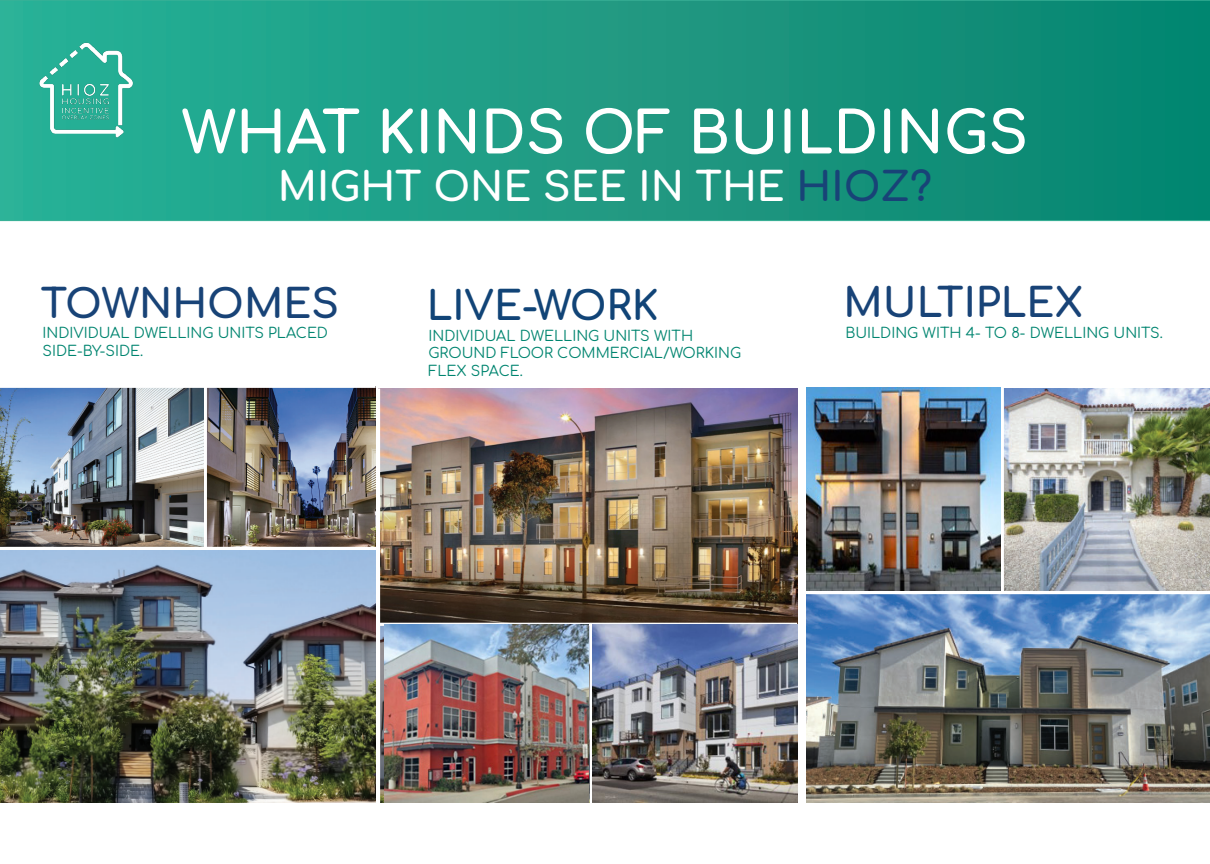
<style>
.page{position:relative;width:1210px;height:864px;background:#fff}
.page>*{position:absolute;margin:0;border:0;box-sizing:border-box;transform-origin:0 0}
.Poster_Header{font:700 57.6px "Comfortaa";color:#fff}
.Poster_Header-2{font:700 40px "Comfortaa";color:#fff}
.t1{font:700 40px "Comfortaa";color:#184377}
.t2{font:700 40px "Comfortaa";color:#147}
.t3{font:14.4px/17.3px "Comfortaa";color:#008570}
.s1{color:#184377}
</style>
<div class="page">
<svg style="left:0;top:0;width:1210px;height:221px;background:#199982"></svg>
<img style="left:0;top:387px;width:375px;height:160px">
<img style="left:0;top:550px;width:375px;height:252px">
<svg style="left:380px;top:626px;width:417px;height:177px"></svg>
<img style="left:380px;top:389px;width:417px;height:237px">
<img style="left:1004px;top:388px;width:206px;height:203px">
<img style="left:806px;top:594px;width:404px;height:208px">
<img style="left:384px;top:625px;width:205px;height:177px">
<img style="left:593px;top:625px;width:204px;height:177px">
<img style="left:806px;top:388px;width:194px;height:203px">
<img style="left:37px;top:27px;width:108px;height:122px">
<p class="Poster_Header" style="left:182px;top:81px;width:847px">WHAT KINDS OF BUILDINGS</p>
<p class="Poster_Header-2" style="left:278px;top:151px;width:655px">MIGHT ONE SEE IN THE <span class="s1">HIOZ?</span></p>
<p class="t1" style="left:41px;top:267px;width:300px">TOWNHOMES</p>
<p class="t3" style="left:43px;top:323px;width:287px">INDIVIDUAL DWELLING UNITS PLACED<br>SIDE-BY-SIDE.</p>
<p class="t2" style="left:427px;top:269px;width:233px">LIVE-WORK</p>
<p class="t3" style="left:428px;top:325px;width:314px">INDIVIDUAL DWELLING UNITS WITH<br>GROUND FLOOR COMMERCIAL/WORKING<br>FLEX SPACE.</p>
<p class="t1" style="left:843px;top:267px;width:241px">MULTIPLEX</p>
<p class="t3" style="left:845px;top:323px;width:319px">BUILDING WITH 4- TO 8- DWELLING UNITS.</p>
</div>
